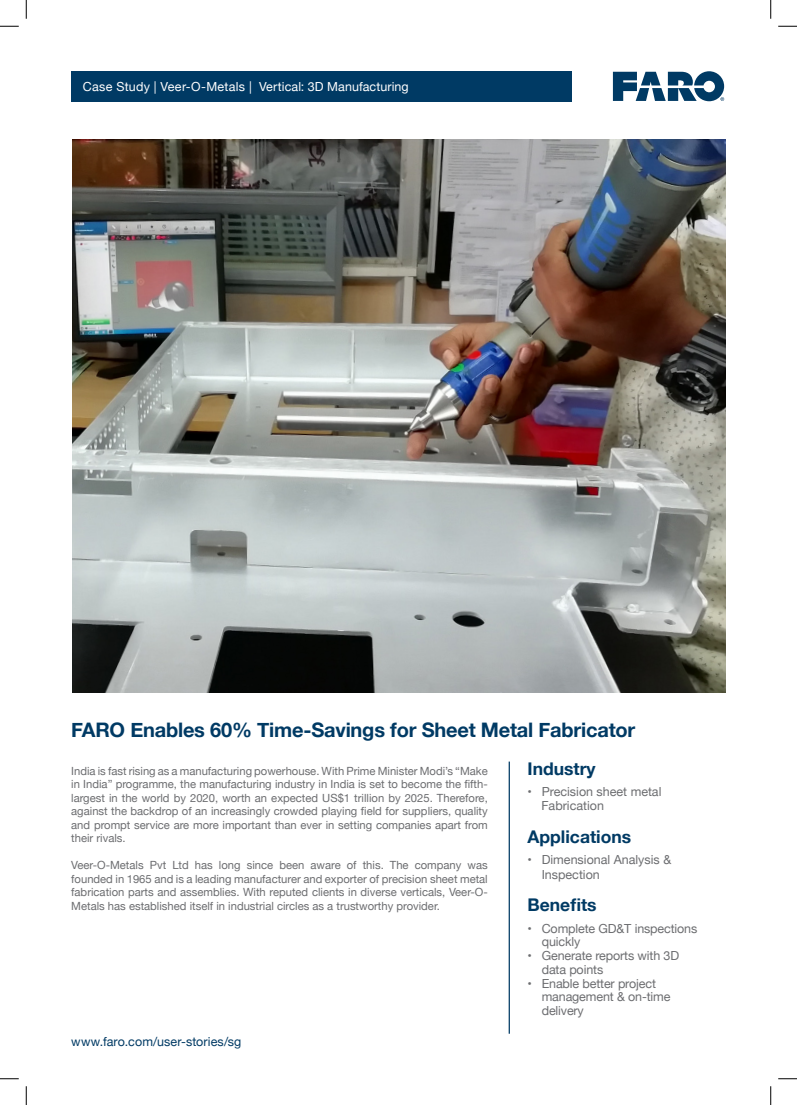
<style>
.page{position:relative;width:797px;height:1105px;background:#fff}
.page>*{position:absolute;margin:0;border:0;box-sizing:border-box;transform-origin:0 0}
.t1{font:700 20px "Helvetica Neue";letter-spacing:-.01em;color:#003a64}
.t2{font:700 17.5px "Helvetica Neue";color:#003a64}
.t3{font:12.5px/13.8px "Helvetica Neue";letter-spacing:-.01em;color:#6c6d70}
.Subline{font:12.5px "Helvetica Neue";letter-spacing:.01em;color:#fff}
.Subline-2{font:12.5px "Helvetica Neue";letter-spacing:.01em;color:#003a64}
.t4{font:11.25px/13.5px "Helvetica Neue";color:#6c6d70;text-align:justify}
</style>
<div class="page">
<img style="left:72px;top:139px;width:653px;height:553px">
<div style="left:71px;top:71px;width:501px;height:30px;background:#003a64"></div>
<svg style="left:613px;top:71px;width:111px;height:30px"></svg>
<hr style="left:508px;top:761px;width:2px;height:273px;background:#003a64">
<svg style="left:0;top:25px;width:19px;height:2px"></svg>
<svg style="left:778px;top:25px;width:19px;height:2px"></svg>
<svg style="left:0;top:1078px;width:19px;height:1px"></svg>
<svg style="left:778px;top:1078px;width:19px;height:1px"></svg>
<svg style="left:25px;top:0;width:2px;height:19px"></svg>
<svg style="left:25px;top:1086px;width:2px;height:19px"></svg>
<svg style="left:770px;top:0;width:1px;height:19px"></svg>
<svg style="left:770px;top:1086px;width:1px;height:19px"></svg>
<p class="Subline" style="left:83px;top:78px;width:327px">Case Study | Veer-O-Metals | Vertical: 3D Manufacturing</p>
<p class="t1" style="left:71px;top:714px;width:565px">FARO Enables 60% Time-Savings for Sheet Metal Fabricator</p>
<p class="t4" style="left:71px;top:765px;width:418px">India is fast rising as a manufacturing powerhouse. With Prime Minister Modi’s “Make in India” programme, the manufacturing industry in India is set to become the fifth&shy;largest in the world by 2020, worth an expected US$1 trillion by 2025. Therefore, against the backdrop of an increasingly crowded playing field for suppliers, quality and prompt service are more important than ever in setting companies apart from their rivals.</p>
<p class="t4" style="left:71px;top:859px;width:418px">Veer-O-Metals Pvt Ltd has long since been aware of this. The company was founded in 1965 and is a leading manufacturer and exporter of precision sheet metal fabrication parts and assemblies. With reputed clients in diverse verticals, Veer-O-Metals has established itself in industrial circles as a trustworthy provider.</p>
<p class="t2" style="left:527px;top:755px;width:70px">Industry</p>
<p class="t3" style="left:541px;top:786px;width:121px;text-indent:-14px">• Precision sheet metal<br>Fabrication</p>
<p class="t2" style="left:527px;top:823px;width:105px">Applications</p>
<p class="t3" style="left:541px;top:852px;width:131px;line-height:15px;text-indent:-14px">• Dimensional Analysis &amp;<br>Inspection</p>
<p class="t2" style="left:527px;top:891px;width:71px">Benefits</p>
<p class="t3" style="left:541px;top:922px;width:157px;text-indent:-14px">• Complete GD&amp;T inspections quickly</p>
<p class="t3" style="left:541px;top:949px;width:139px;text-indent:-14px">• Generate reports with 3D data points</p>
<p class="t3" style="left:541px;top:977px;width:130px;text-indent:-14px">• Enable better project management &amp; on-time delivery</p>
<p class="Subline-2" style="left:71px;top:1032px;width:172px">www.faro.com/user-stories/sg</p>
</div>
